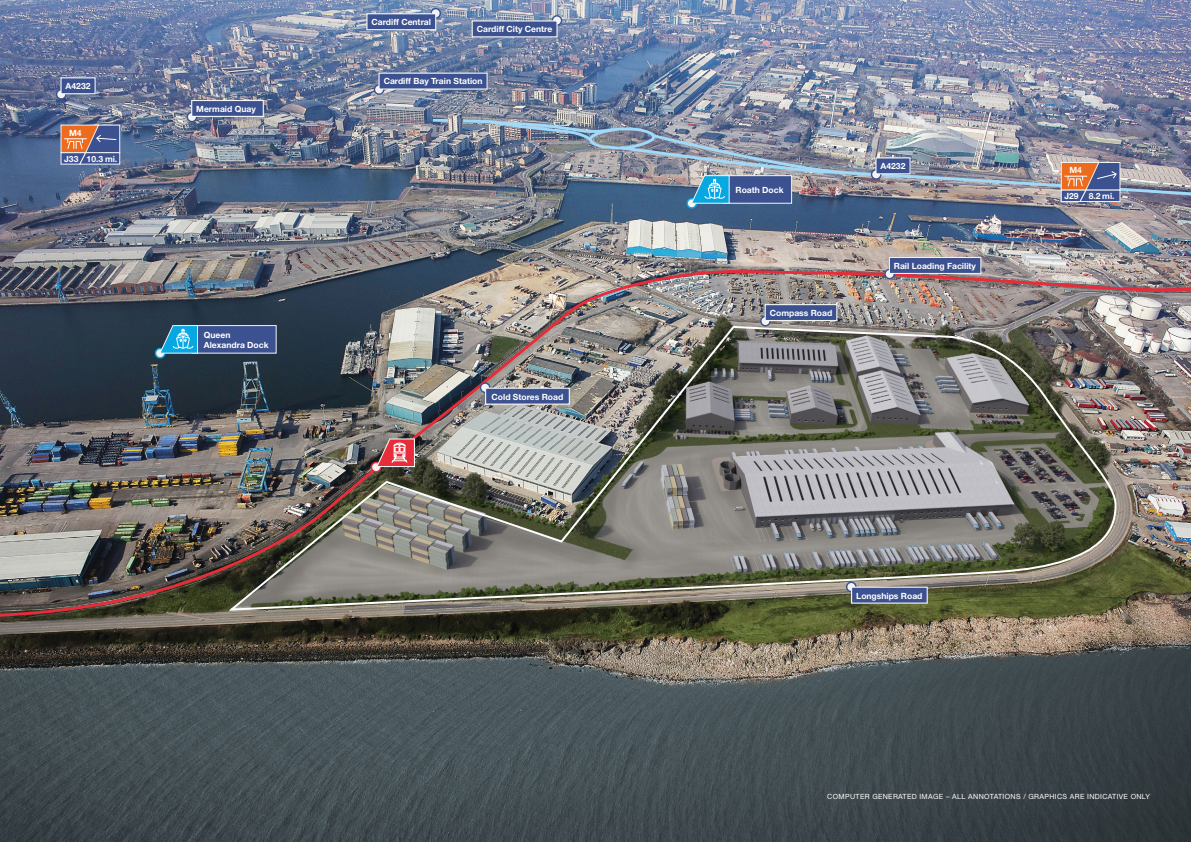
<style>
.page{position:relative;width:1191px;height:842px;background:#fff}
.page>*{position:absolute;margin:0;border:0;box-sizing:border-box;transform-origin:0 0}
.t1{font:700 8.6px/10.3px "Helvetica Neue";color:#fff}
.t2{font:7.1px "Helvetica Neue";letter-spacing:.05em;color:#fff}
.t3{font:7px "Helvetica Neue";color:#cdcccc}
</style>
<div class="page">
<img style="left:0;top:0;width:1191px;height:842px">
<img style="left:0;top:269px;width:1191px;height:351px">
<svg style="left:552px;top:16px;width:9px;height:9px"></svg>
<div style="left:551px;top:15px;width:11px;height:11px;border:1px solid #3c5190;border-radius:50%"></div>
<div style="left:472px;top:21px;width:85px;height:16px;background:#3c5190"></div>
<div style="left:471px;top:20px;width:86px;height:17px;border:1px solid #f3f3f3"></div>
<svg style="left:431px;top:9px;width:9px;height:9px"></svg>
<div style="left:430px;top:8px;width:11px;height:11px;border:1px solid #3c5190;border-radius:50%"></div>
<div style="left:367px;top:14px;width:69px;height:16px;background:#3c5190"></div>
<div style="left:366px;top:13px;width:70px;height:17px;border:1px solid #f3f3f3"></div>
<div style="left:374px;top:85px;width:10px;height:9px;background:#f3f3f3;border-radius:50%"></div>
<div style="left:374px;top:84px;width:10px;height:11px;border:1px solid #3c5190;border-radius:50%"></div>
<div style="left:379px;top:73px;width:108px;height:16px;background:#3c5190"></div>
<div style="left:378px;top:73px;width:110px;height:17px;border:1px solid #f3f3f3"></div>
<svg style="left:57px;top:90px;width:9px;height:9px"></svg>
<div style="left:56px;top:89px;width:11px;height:11px;border:1px solid #3c5190;border-radius:50%"></div>
<div style="left:61px;top:78px;width:34px;height:16px;background:#3c5190"></div>
<div style="left:60px;top:77px;width:36px;height:17px;border:1px solid #f3f3f3"></div>
<div style="left:155px;top:349px;width:10px;height:9px;background:#f3f3f3;border-radius:50%"></div>
<div style="left:155px;top:348px;width:10px;height:10px;border:1px solid #07a7e1;border-radius:50%"></div>
<div style="left:192px;top:326px;width:84px;height:27px;background:#3c5190"></div>
<div style="left:192px;top:325px;width:84px;height:28px;border:1px solid #f3f3f3"></div>
<svg style="left:159px;top:325px;width:39px;height:29px"></svg>
<svg style="left:687px;top:199px;width:9px;height:9px"></svg>
<div style="left:686px;top:198px;width:11px;height:11px;border:1px solid #07a7e1;border-radius:50%"></div>
<div style="left:761px;top:316px;width:9px;height:10px;background:#f3f3f3;border-radius:50%"></div>
<div style="left:760px;top:316px;width:11px;height:10px;border:1px solid #3c5190;border-radius:50%"></div>
<div style="left:765px;top:305px;width:72px;height:15px;background:#3c5190"></div>
<div style="left:764px;top:304px;width:73px;height:17px;border:1px solid #f3f3f3"></div>
<div style="left:187px;top:112px;width:9px;height:10px;background:#f3f3f3;border-radius:50%"></div>
<div style="left:187px;top:112px;width:10px;height:10px;border:1px solid #3c5190;border-radius:50%"></div>
<div style="left:192px;top:100px;width:71px;height:16px;background:#3c5190"></div>
<div style="left:191px;top:100px;width:73px;height:17px;border:1px solid #f3f3f3"></div>
<svg style="left:885px;top:269px;width:9px;height:10px"></svg>
<div style="left:884px;top:269px;width:11px;height:10px;border:1px solid #3c5190;border-radius:50%"></div>
<div style="left:889px;top:257px;width:91px;height:16px;background:#3c5190"></div>
<div style="left:889px;top:257px;width:92px;height:17px;border:1px solid #f3f3f3"></div>
<svg style="left:60px;top:124px;width:60px;height:41px;background:#8e737e"></svg>
<img style="left:229px;top:325px;width:888px;height:287px">
<img style="left:460px;top:118px;width:731px;height:86px">
<svg style="left:430px;top:117px;width:21px;height:6px"></svg>
<p class="t1" style="left:66px;top:81px;width:26px">A4232</p>
<p class="t1" style="left:69px;top:127px;width:14px">M4</p>
<p class="t1" style="left:64px;top:153px;width:55px">J33 10.3 mi.</p>
<p class="t1" style="left:196px;top:103px;width:61px">Mermaid Quay</p>
<p class="t1" style="left:204px;top:329px;width:66px">Queen<br>Alexandra Dock</p>
<p class="t1" style="left:371px;top:17px;width:61px">Cardiff Central</p>
<p class="t1" style="left:477px;top:24px;width:77px">Cardiff City Centre</p>
<p class="t1" style="left:384px;top:76px;width:100px">Cardiff Bay Train Station</p>
<p class="t1" style="left:491px;top:391px;width:73px">Cold Stores Road</p>
<p class="t1" style="left:735px;top:184px;width:50px">Roath Dock</p>
<p class="t1" style="left:770px;top:307px;width:64px">Compass Road</p>
<p class="t1" style="left:880px;top:161px;width:26px">A4232</p>
<p class="t1" style="left:894px;top:260px;width:84px">Rail Loading Facility</p>
<p class="t3" style="left:1149px;top:33px;width:9px">11</p>
<p class="t1" style="left:1069px;top:165px;width:14px">M4</p>
<p class="t1" style="left:1064px;top:191px;width:52px">J29 8.2 mi.</p>
<p class="t1" style="left:856px;top:590px;width:68px">Longships Road</p>
<p class="t2" style="left:827px;top:792px;width:324px">COMPUTER GENERATED IMAGE – ALL ANNOTATIONS / GRAPHICS ARE INDICATIVE ONLY</p>
</div>
